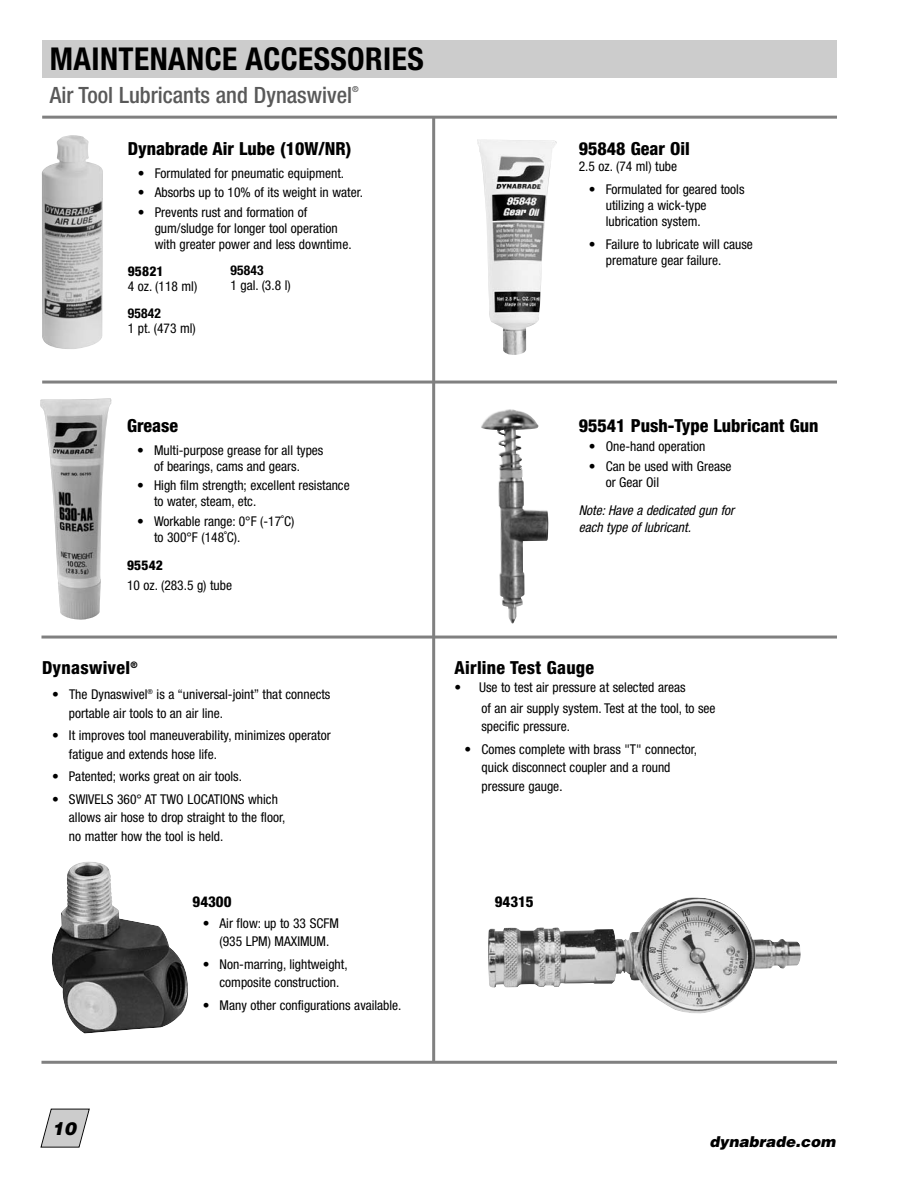
<style>
.page{position:relative;width:918px;height:1188px;background:#fff}
.page>*{position:absolute;margin:0;border:0;box-sizing:border-box;transform-origin:0 0}
.t1{font:700 condensed 31.5px "Helvetica Neue";letter-spacing:.015em;color:#000}
.t2{font:500 condensed 22.5px "Helvetica Neue";color:#595959}
.t3{font:800 condensed 18px "Helvetica Neue";color:#000}
.t4{font:italic 900 18px "Helvetica";color:#000}
.t5{font:italic 900 15px "Helvetica";color:#000}
.t6{font:800 condensed 15px "Helvetica Neue";color:#000}
.t7{font:condensed 13.5px/16.4px "Helvetica Neue";color:#000}
.t8{font:italic condensed 13.5px/16.4px "Helvetica Neue";color:#000}
.t9{font:800 condensed 13.5px "Helvetica Neue";letter-spacing:.015em;color:#000}
.t10{font:700 condensed 13.5px "Helvetica Neue";letter-spacing:.015em;color:#000}
.t11{font:500 condensed 8.25px "Helvetica Neue";color:#595959}
.s1{font-family:"Helvetica";font-stretch:normal}
</style>
<div class="page">
<div style="left:42px;top:40px;width:795px;height:38px;background:#ccc"></div>
<img style="left:41px;top:135px;width:62px;height:214px">
<img style="left:481px;top:409px;width:68px;height:215px">
<img style="left:488px;top:897px;width:313px;height:117px">
<img style="left:477px;top:139px;width:80px;height:216px">
<hr style="left:432px;top:117px;width:3px;height:945px;background:#808080">
<hr style="left:42px;top:381px;width:795px;height:3px;background:#808080">
<hr style="left:41px;top:636px;width:796px;height:3px;background:#808080">
<hr style="left:41px;top:1061px;width:796px;height:3px;background:#808080">
<hr style="left:42px;top:116px;width:795px;height:3px;background:#808080">
<img style="left:52px;top:861px;width:136px;height:173px">
<svg style="left:40px;top:1108px;width:50px;height:40px"></svg>
<img style="left:40px;top:398px;width:72px;height:222px">
<h1 class="t1" style="left:50px;top:48px;width:376px">MAINTENANCE ACCESSORIES</h1>
<h2 class="t2" style="left:50px;top:87px;width:304px">Air Tool Lubricants and Dynaswivel</h2>
<p class="t11" style="left:352px;top:86px;width:8px">®</p>
<h3 class="t3" style="left:128px;top:143px;width:225px">Dynabrade Air Lube (10W/NR)</h3>
<p class="t7" style="left:138px;top:166px;width:208px">• Formulated for pneumatic equipment.</p>
<p class="t7" style="left:138px;top:185px;width:227px">• Absorbs up to 10% of its weight in water.</p>
<p class="t7" style="left:155px;top:205px;width:198px;text-indent:-17px">• Prevents rust and formation of gum/sludge for longer tool operation with greater power and less downtime.</p>
<p class="t9" style="left:128px;top:266px;width:37px">95821</p>
<p class="t7" style="left:128px;top:279px;width:71px">4 oz. (118 ml)</p>
<p class="t10" style="left:128px;top:309px;width:35px">95842</p>
<p class="t7" style="left:128px;top:322px;width:70px">1 pt. (473 ml)</p>
<p class="t10" style="left:230px;top:265px;width:35px">95843</p>
<p class="t7" style="left:230px;top:278px;width:62px">1 gal. (3.8 l)</p>
<h3 class="t3" style="left:579px;top:143px;width:113px">95848 Gear Oil</h3>
<p class="t7" style="left:579px;top:159px;width:100px">2.5 oz. (74 ml) tube</p>
<p class="t7" style="left:606px;top:182px;width:140px;text-indent:-17px">• Formulated for geared tools utilizing a wick-type lubrication system.</p>
<p class="t7" style="left:606px;top:237px;width:149px;text-indent:-17px">• Failure to lubricate will cause premature gear failure.</p>
<h3 class="t3" style="left:127px;top:419px;width:53px">Grease</h3>
<p class="t7" style="left:137px;top:443px;width:188px;text-align:center">• Multi-purpose grease for all types of bearings, cams and gears.</p>
<p class="t7" style="left:154px;top:478px;width:197px;text-indent:-17px">• High film strength; excellent resistance to water, steam, etc.</p>
<p class="t7" style="left:154px;top:514px;width:142px;text-indent:-17px">• Workable range: 0°F (-17˚C) to 300°F (148˚C).</p>
<p class="t9" style="left:127px;top:560px;width:37px">95542</p>
<p class="t7" style="left:127px;top:579px;width:107px">10 oz. (283.5 g) tube</p>
<h3 class="t3" style="left:42px;top:662px;width:97px">Dynaswivel<sup>®</sup></h3>
<p class="t7" style="left:69px;top:687px;width:263px;line-height:18.3px;text-indent:-17px">• The Dynaswivel<sup>®</sup> is a “universal-joint” that connects portable air tools to an air line.</p>
<p class="t7" style="left:69px;top:728px;width:263px;line-height:18.3px;text-indent:-17px">• It improves tool maneuverability, minimizes operator fatigue and extends hose life.</p>
<p class="t7" style="left:52px;top:770px;width:191px">• Patented; works great on air tools.</p>
<p class="t7" style="left:69px;top:791px;width:218px;line-height:18.3px;text-indent:-17px">• SWIVELS 360° AT TWO LOCATIONS which allows air hose to drop straight to the floor, no matter how the tool is held.</p>
<p class="t6" style="left:193px;top:897px;width:40px">94300</p>
<p class="t7" style="left:203px;top:915px;width:138px;line-height:18.3px;text-align:center">• Air flow: up to 33 SCFM (935 LPM) MAXIMUM.</p>
<p class="t7" style="left:220px;top:956px;width:130px;line-height:18.3px;text-indent:-17px">• Non-marring, lightweight, composite construction.</p>
<p class="t7" style="left:203px;top:998px;width:200px">• Many other configurations available.</p>
<h3 class="t3" style="left:579px;top:419px;width:241px">95541 Push-Type Lubricant Gun</h3>
<p class="t7" style="left:589px;top:440px;width:118px">• One-hand operation</p>
<p class="t7" style="left:606px;top:459px;width:127px;text-indent:-17px">• Can be used with Grease or Gear Oil</p>
<p class="t8" style="left:579px;top:503px;width:160px">Note:Have a dedicated gun for each type of lubricant.</p>
<h3 class="t3" style="left:454px;top:661px;width:141px">Airline Test Gauge</h3>
<p class="t7" style="left:482px;top:678px;width:236px;line-height:20.4px;text-indent:-27px">• Use to test air pressure at selected areas<br>of an air supply system. Test at the tool, to see</p>
<p class="t7" style="left:482px;top:719px;width:90px">specific pressure.</p>
<p class="t7" style="left:482px;top:741px;width:217px;line-height:18.3px;text-indent:-17px">• Comes complete with brass "T" connector, quick disconnect coupler and a round</p>
<p class="t7" style="left:482px;top:780px;width:83px">pressure gauge<span class="s1">.</span></p>
<p class="t6" style="left:495px;top:896px;width:40px">94315</p>
<h3 class="t4" style="left:52px;top:1119px;width:29px">10</h3>
<p class="t5" style="left:710px;top:1135px;width:130px">dynabrade.com</p>
</div>
